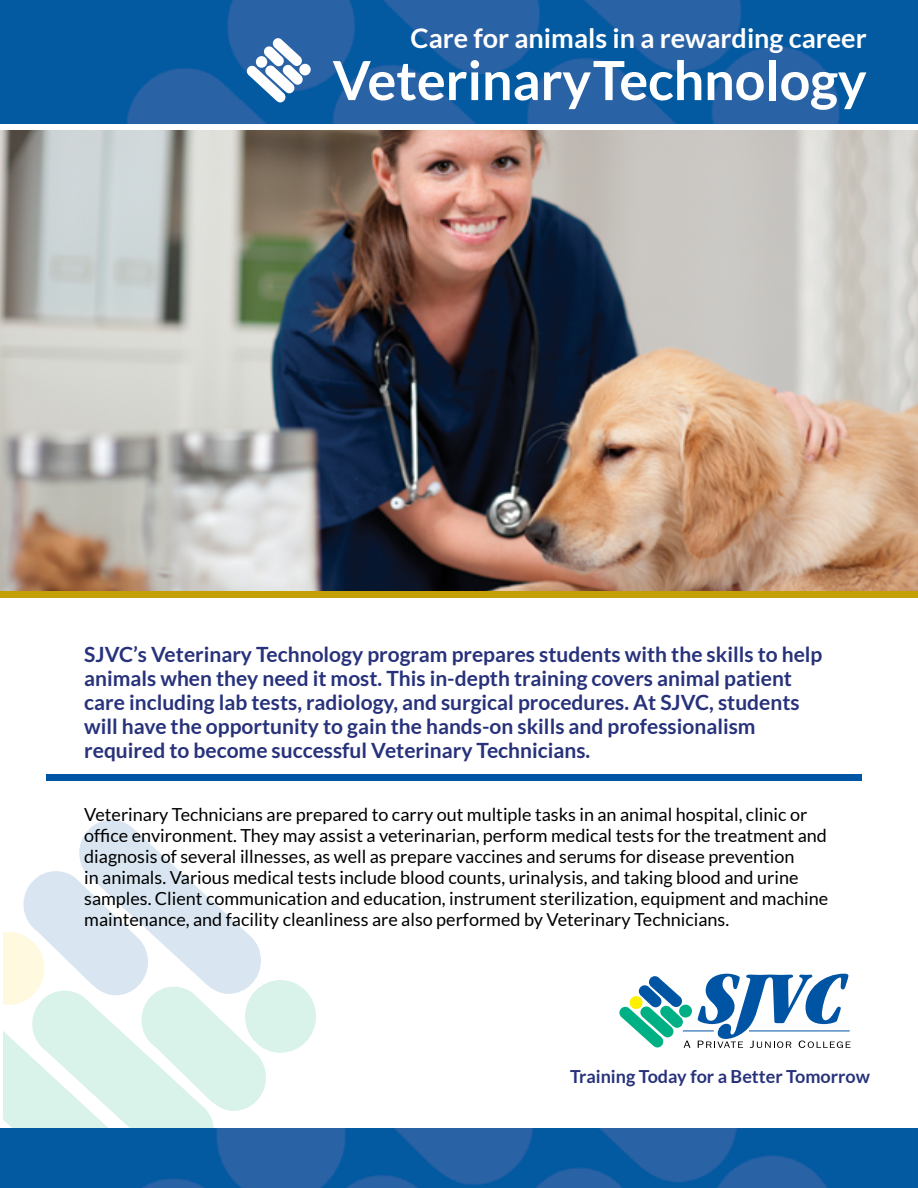
<style>
.page{position:relative;width:918px;height:1188px;background:#fff}
.page>*{position:absolute;margin:0;border:0;box-sizing:border-box;transform-origin:0 0}
.t1{font:700 54px "Lato";letter-spacing:-.005em;color:#fff}
.t2{font:700 27px "Lato";color:#fff}
.t3{font:700 21px/24px "Lato";color:#27327b}
.t4{font:18px/21px "Lato";color:#000}
.t5{font:700 18px "Lato";color:#27327b}
</style>
<div class="page">
<svg style="left:3px;top:820px;width:263px;height:308px"></svg>
<div style="left:245px;top:980px;width:71px;height:73px;background:#d9f2ea;border-radius:50%"></div>
<img style="left:0;top:1128px;width:918px;height:60px">
<div style="left:0;top:591px;width:918px;height:7px;background:#c4a006"></div>
<img style="left:0;top:0;width:918px;height:123px">
<svg style="left:247px;top:38px;width:56px;height:64px"></svg>
<div style="left:256px;top:56px;width:11px;height:12px;background:#fff;border-radius:50%"></div>
<div style="left:299px;top:64px;width:12px;height:11px;background:#fff;border-radius:50%"></div>
<div style="left:46px;top:774px;width:816px;height:7px;background:#0054a4"></div>
<img style="left:0;top:131px;width:918px;height:460px">
<svg style="left:679px;top:1005px;width:13px;height:13px"></svg>
<hr style="left:683px;top:1031px;width:31px;height:1px;background:#0054a4">
<svg style="left:619px;top:976px;width:71px;height:72px"></svg>
<svg style="left:698px;top:974px;width:153px;height:74px"></svg>
<p class="t2" style="left:411px;top:23px;width:458px">Care for animals in a rewarding career</p>
<p class="t1" style="left:333px;top:50px;width:536px">Veterinary Technology</p>
<p class="t3" style="left:84px;top:642px;width:740px">SJVC’s Veterinary Technology program prepares students with the skills to help animals when they need it most. This in-depth training covers animal patient care including lab tests, radiology, and surgical procedures. At SJVC, students will have the opportunity to gain the hands-on skills and professionalism required to become successful Veterinary Technicians.</p>
<p class="t4" style="left:84px;top:804px;width:746px">Veterinary Technicians are prepared to carry out multiple tasks in an animal hospital, clinic or office environment. They may assist a veterinarian, perform medical tests for the treatment and diagnosis of several illnesses, as well as prepare vaccines and serums for disease prevention<br>in animals. Various medical tests include blood counts, urinalysis, and taking blood and urine samples. Client communication and education, instrument sterilization, equipment and machine maintenance, and facility cleanliness are also performed by Veterinary Technicians.</p>
<p class="t5" style="left:570px;top:1066px;width:301px">Training Today for a Better Tomorrow</p>
</div>
